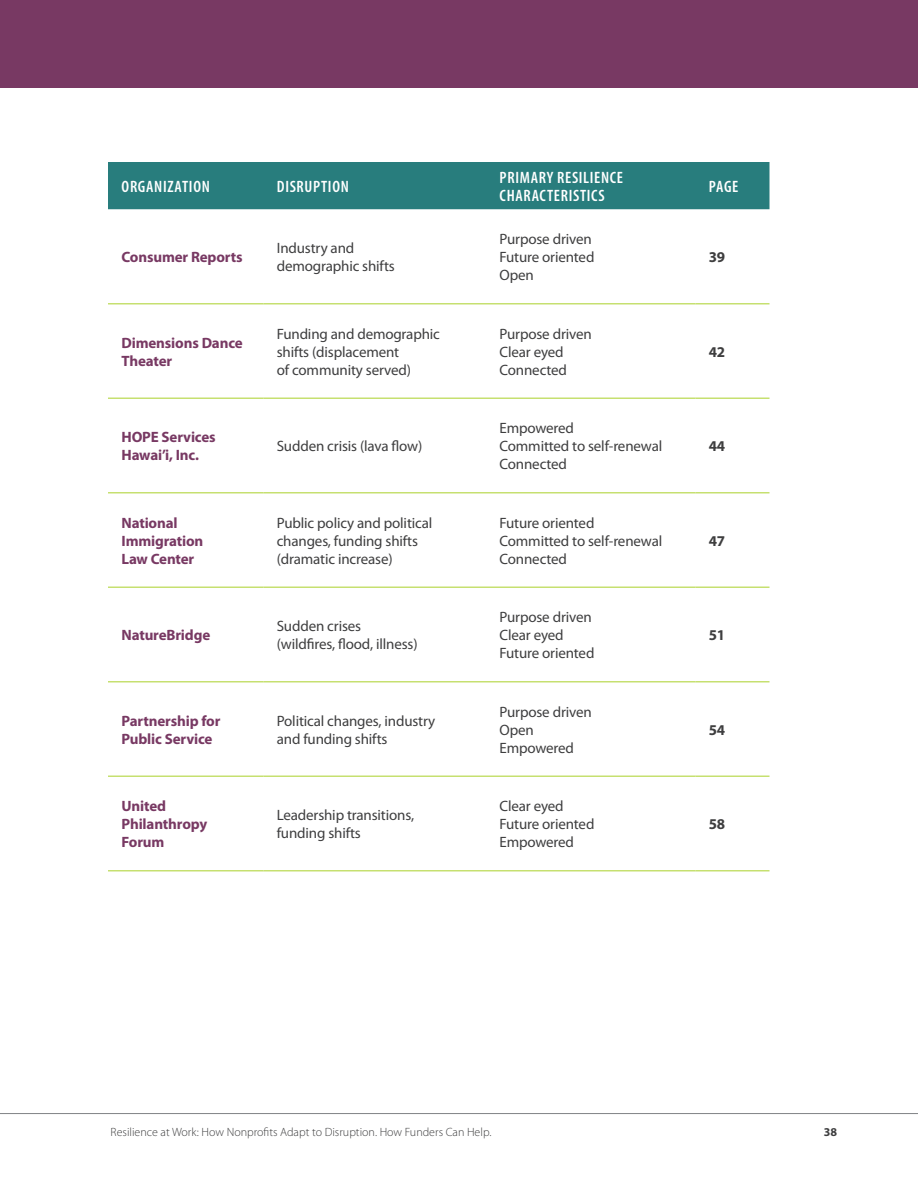
<style>
.page{position:relative;width:918px;height:1188px;background:#fff}
.page>*{position:absolute;margin:0;border:0;box-sizing:border-box;transform-origin:0 0}
.H2_sidebar{font:600 condensed 16.5px/18px "Myriad Pro";letter-spacing:.04em;color:#fff}
.body_copy{font:15px/18px "Myriad Pro";letter-spacing:-.01em;color:#3e3e3f}
.body_copy-2{font:700 15px/18px "Myriad Pro";letter-spacing:-.01em;color:#783963}
.body_copy-3{font:700 15px "Myriad Pro";letter-spacing:-.01em;color:#3e3e3f}
.t1{font:300 12px "Myriad Pro";color:#3e3e3f}
.t2{font:700 12px "Myriad Pro";color:#3e3e3f}
</style>
<div class="page">
<hr style="left:0;top:1113px;width:918px;height:1px;background:#808285">
<div style="left:0;top:0;width:918px;height:88px;background:#783963"></div>
<div style="left:108px;top:162px;width:662px;height:47px;background:#287d7d"></div>
<hr style="left:108px;top:303px;width:155px;height:1px;background:#c6e070">
<hr style="left:263px;top:303px;width:223px;height:1px;background:#c6e070">
<hr style="left:486px;top:303px;width:209px;height:1px;background:#c6e070">
<hr style="left:695px;top:303px;width:75px;height:1px;background:#c6e070">
<hr style="left:108px;top:398px;width:155px;height:1px;background:#c6e070">
<hr style="left:263px;top:398px;width:223px;height:1px;background:#c6e070">
<hr style="left:486px;top:398px;width:209px;height:1px;background:#c6e070">
<hr style="left:695px;top:398px;width:75px;height:1px;background:#c6e070">
<hr style="left:108px;top:492px;width:155px;height:2px;background:#c6e070">
<hr style="left:263px;top:492px;width:223px;height:2px;background:#c6e070">
<hr style="left:486px;top:492px;width:209px;height:2px;background:#c6e070">
<hr style="left:695px;top:492px;width:75px;height:2px;background:#c6e070">
<hr style="left:108px;top:586px;width:155px;height:2px;background:#c6e070">
<hr style="left:263px;top:586px;width:223px;height:2px;background:#c6e070">
<hr style="left:486px;top:586px;width:209px;height:2px;background:#c6e070">
<hr style="left:695px;top:586px;width:75px;height:2px;background:#c6e070">
<hr style="left:108px;top:681px;width:155px;height:1px;background:#c6e070">
<hr style="left:263px;top:681px;width:223px;height:1px;background:#c6e070">
<hr style="left:486px;top:681px;width:209px;height:1px;background:#c6e070">
<hr style="left:695px;top:681px;width:75px;height:1px;background:#c6e070">
<hr style="left:108px;top:776px;width:155px;height:1px;background:#c6e070">
<hr style="left:263px;top:776px;width:223px;height:1px;background:#c6e070">
<hr style="left:486px;top:776px;width:209px;height:1px;background:#c6e070">
<hr style="left:695px;top:776px;width:75px;height:1px;background:#c6e070">
<hr style="left:108px;top:870px;width:155px;height:2px;background:#c6e070">
<hr style="left:263px;top:870px;width:223px;height:2px;background:#c6e070">
<hr style="left:486px;top:870px;width:209px;height:2px;background:#c6e070">
<hr style="left:695px;top:870px;width:75px;height:2px;background:#c6e070">
<p class="H2_sidebar" style="left:122px;top:177px;width:90px">ORGANIZATION</p>
<p class="H2_sidebar" style="left:277px;top:177px;width:73px">DISRUPTION</p>
<p class="H2_sidebar" style="left:500px;top:168px;width:125px">PRIMARY RESILIENCE<br>CHARACTERISTICS</p>
<p class="H2_sidebar" style="left:709px;top:177px;width:31px">PAGE</p>
<p class="body_copy-2" style="left:122px;top:248px;width:123px">Consumer Reports</p>
<p class="body_copy" style="left:277px;top:239px;width:120px">Industry and demographic shifts</p>
<p class="body_copy" style="left:500px;top:230px;width:94px">Purpose driven</p>
<p class="body_copy" style="left:500px;top:248px;width:96px">Future oriented</p>
<p class="body_copy" style="left:500px;top:266px;width:36px">Open</p>
<p class="body_copy-2" style="left:122px;top:333px;width:123px">Dimensions Dance<br>Theater</p>
<p class="body_copy" style="left:277px;top:324px;width:165px">Funding and demographic shifts (displacement<br>of community served)</p>
<p class="body_copy" style="left:500px;top:324px;width:94px">Purpose driven</p>
<p class="body_copy" style="left:500px;top:342px;width:66px">Clear eyed</p>
<p class="body_copy" style="left:500px;top:360px;width:69px">Connected</p>
<p class="body_copy-2" style="left:122px;top:428px;width:96px">HOPE Services<br>Hawai’i, Inc.</p>
<p class="body_copy" style="left:277px;top:437px;width:147px">Sudden crisis (lava flow)</p>
<p class="body_copy" style="left:500px;top:419px;width:76px">Empowered</p>
<p class="body_copy" style="left:500px;top:437px;width:164px">Committed to self-renewal</p>
<p class="body_copy" style="left:500px;top:455px;width:69px">Connected</p>
<p class="body_copy-2" style="left:122px;top:513px;width:83px">National<br>Immigration<br>Law Center</p>
<p class="body_copy" style="left:277px;top:513px;width:157px">Public policy and political changes, funding shifts (dramatic increase)</p>
<p class="body_copy" style="left:500px;top:513px;width:96px">Future oriented</p>
<p class="body_copy" style="left:500px;top:531px;width:164px">Committed to self-renewal</p>
<p class="body_copy" style="left:500px;top:549px;width:69px">Connected</p>
<p class="body_copy-2" style="left:122px;top:626px;width:90px">NatureBridge</p>
<p class="body_copy" style="left:277px;top:617px;width:142px">Sudden crises (wildfires, flood, illness)</p>
<p class="body_copy-2" style="left:122px;top:711px;width:100px">Partnership for<br>Public Service</p>
<p class="body_copy" style="left:277px;top:711px;width:160px">Political changes, industry and funding shifts</p>
<p class="body_copy-2" style="left:122px;top:797px;width:87px">United<br>Philanthropy<br>Forum</p>
<p class="body_copy" style="left:277px;top:806px;width:139px">Leadership transitions, funding shifts</p>
<p class="body_copy" style="left:500px;top:608px;width:94px">Purpose driven</p>
<p class="body_copy" style="left:500px;top:626px;width:66px">Clear eyed</p>
<p class="body_copy" style="left:500px;top:644px;width:96px">Future oriented</p>
<p class="body_copy" style="left:500px;top:702px;width:94px">Purpose driven</p>
<p class="body_copy" style="left:500px;top:720px;width:36px">Open</p>
<p class="body_copy" style="left:500px;top:738px;width:76px">Empowered</p>
<p class="body_copy" style="left:500px;top:797px;width:66px">Clear eyed</p>
<p class="body_copy" style="left:500px;top:815px;width:96px">Future oriented</p>
<p class="body_copy" style="left:500px;top:833px;width:76px">Empowered</p>
<p class="body_copy-3" style="left:709px;top:247px;width:18px">39</p>
<p class="body_copy-3" style="left:709px;top:342px;width:18px">42</p>
<p class="body_copy-3" style="left:709px;top:436px;width:18px">44</p>
<p class="body_copy-3" style="left:709px;top:531px;width:18px">47</p>
<p class="body_copy-3" style="left:709px;top:625px;width:18px">51</p>
<p class="body_copy-3" style="left:709px;top:720px;width:18px">54</p>
<p class="body_copy-3" style="left:709px;top:814px;width:18px">58</p>
<p class="t1" style="left:111px;top:1125px;width:382px">Resilience at Work: How Nonprofits Adapt to Disruption. How Funders Can Help.</p>
<p class="t2" style="left:824px;top:1124px;width:15px">38</p>
</div>
